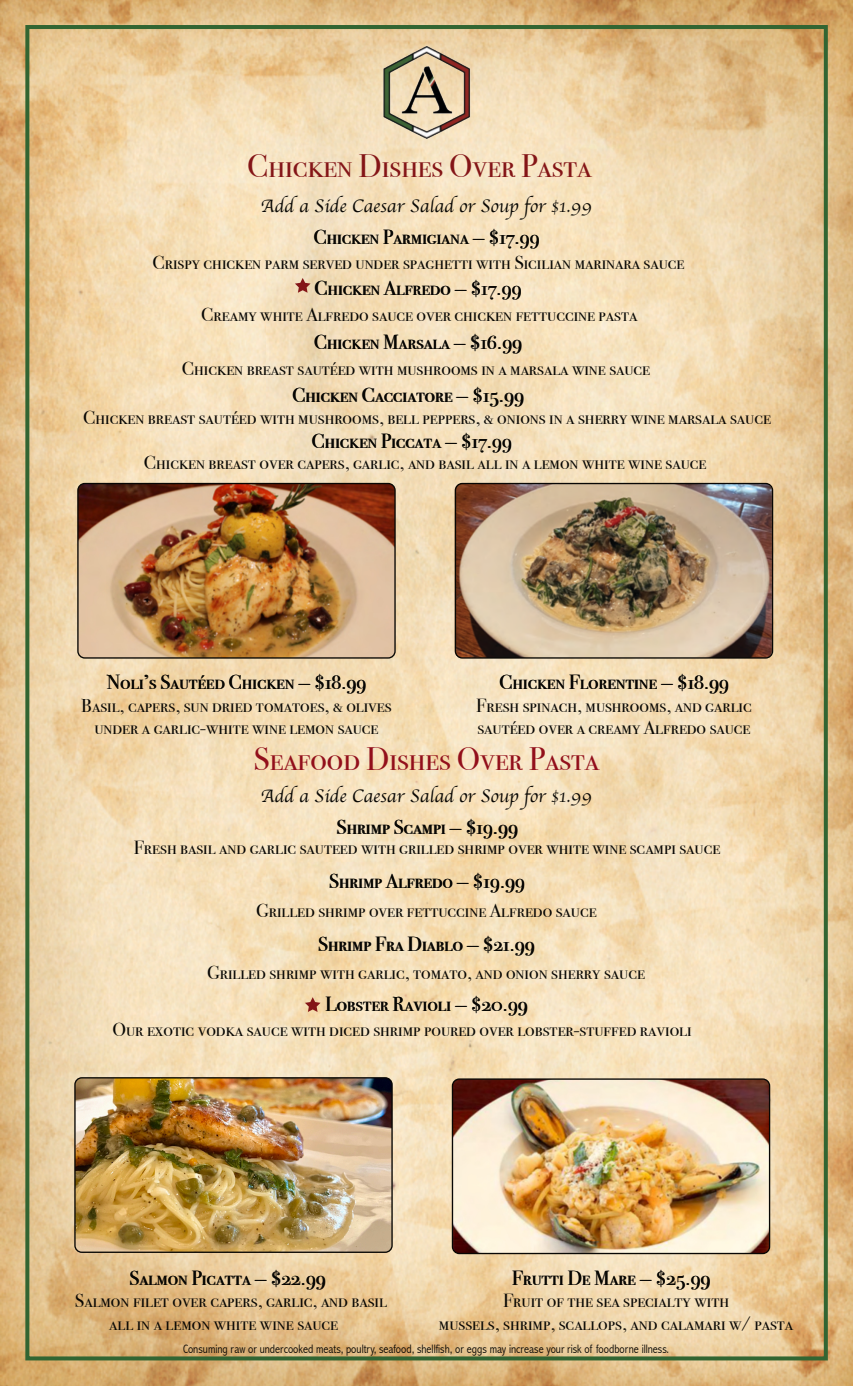
<style>
.page{position:relative;width:854px;height:1386px;background:#fff}
.page>*{position:absolute;margin:0;border:0;box-sizing:border-box;transform-origin:0 0}
.t1{font:32.38px "Bodoni Svty Two SCITCTT";color:#920f1b}
.t2{font:32.38px "Bodoni Svty Two SCITCTT";color:#841517}
.t3{font:20.3px "Bodoni Svty Two SCITCTT";color:#080704}
.t4{font:18.9px/22.8px "Bodoni Svty Two SCITCTT";color:#080704}
.t5{font:18.9px "Apple Chancery";color:#080704}
.t6{font:300 condensed 12.25px "Abadi";color:#080704}
</style>
<div class="page">
<img style="left:0;top:0;width:851px;height:1386px">
<img style="left:371px;top:41px;width:110px;height:105px">
<img style="left:75px;top:1078px;width:317px;height:174px;border-radius:7px">
<div style="left:74px;top:1077px;width:318px;height:176px;border:1px solid #080704;border-radius:7px"></div>
<img style="left:452px;top:1079px;width:317px;height:175px;border-radius:7px">
<div style="left:451px;top:1078px;width:318px;height:176px;border:1px solid #080704;border-radius:7px"></div>
<img style="left:78px;top:484px;width:317px;height:174px;border-radius:7px">
<div style="left:77px;top:483px;width:318px;height:176px;border:1px solid #080704;border-radius:7px"></div>
<img style="left:454px;top:484px;width:317px;height:174px;border-radius:7px">
<div style="left:454px;top:483px;width:318px;height:176px;border:1px solid #080704;border-radius:7px"></div>
<svg style="left:305px;top:997px;width:15px;height:15px"></svg>
<svg style="left:295px;top:278px;width:15px;height:15px"></svg>
<h1 class="t2" style="left:247px;top:146px;width:345px">Chicken Dishes Over Pasta</h1>
<p class="t5" style="left:261px;top:197px;width:332px">Add a Side Caesar Salad or Soup for $1.99</p>
<p class="t3" style="left:313px;top:225px;width:227px">Chicken Parmigiana — $17.99</p>
<p class="t4" style="left:152px;top:251px;width:533px">Crispy chicken parm served under spaghetti with Sicilian marinara sauce</p>
<p class="t3" style="left:314px;top:276px;width:208px">Chicken Alfredo — $17.99</p>
<p class="t4" style="left:201px;top:303px;width:437px">Creamy white Alfredo sauce over chicken fettuccine pasta</p>
<p class="t3" style="left:313px;top:330px;width:209px">Chicken Marsala — $16.99</p>
<p class="t3" style="left:292px;top:383px;width:233px">Chicken Cacciatore — $15.99</p>
<p class="t3" style="left:311px;top:429px;width:202px">Chicken Piccata — $17.99</p>
<p class="t4" style="left:182px;top:357px;width:469px">Chicken breast sautéed with mushrooms in a marsala wine sauce</p>
<p class="t4" style="left:83px;top:406px;width:689px">Chicken breast sautéed with mushrooms, bell peppers, &amp; onions in a sherry wine marsala sauce</p>
<p class="t4" style="left:144px;top:452px;width:564px">Chicken breast over capers, garlic, and basil all in a lemon white wine sauce</p>
<p class="t3" style="left:107px;top:670px;width:260px">Noli’s Sautéed Chicken — $18.99</p>
<p class="t3" style="left:499px;top:670px;width:231px">Chicken Florentine — $18.99</p>
<p class="t4" style="left:81px;top:694px;width:312px;text-align:center">Basil, capers, sun dried tomatoes, &amp; olives under a garlic-white wine lemon sauce</p>
<p class="t4" style="left:476px;top:694px;width:277px">Fresh spinach, mushrooms, and garlic sautéed over a creamy Alfredo sauce</p>
<h1 class="t1" style="left:253px;top:740px;width:347px">Seafood Dishes Over Pasta</h1>
<p class="t5" style="left:261px;top:787px;width:332px">Add a Side Caesar Salad or Soup for $1.99</p>
<p class="t3" style="left:336px;top:814px;width:183px">Shrimp Scampi — $19.99</p>
<p class="t4" style="left:134px;top:836px;width:587px">Fresh basil and garlic sauteed with grilled shrimp over white wine scampi sauce</p>
<p class="t3" style="left:328px;top:869px;width:197px">Shrimp Alfredo — $19.99</p>
<p class="t4" style="left:256px;top:899px;width:342px">Grilled shrimp over fettuccine Alfredo sauce</p>
<p class="t3" style="left:317px;top:932px;width:218px">Shrimp Fra Diablo — $21.99</p>
<p class="t4" style="left:207px;top:961px;width:439px">Grilled shrimp with garlic, tomato, and onion sherry sauce</p>
<p class="t3" style="left:325px;top:992px;width:204px">Lobster Ravioli — $20.99</p>
<p class="t4" style="left:112px;top:1019px;width:580px">Our exotic vodka sauce with diced shrimp poured over lobster-stuffed ravioli</p>
<p class="t3" style="left:129px;top:1266px;width:198px">Salmon Picatta — $22.99</p>
<p class="t3" style="left:511px;top:1266px;width:200px">Frutti De Mare — $25.99</p>
<p class="t4" style="left:109px;top:1289px;width:279px;text-indent:-34px">Salmon filet over capers, garlic, and basil all in a lemon white wine sauce</p>
<p class="t4" style="left:438px;top:1289px;width:355px;text-align:center">Fruit of the sea specialty with<br>mussels, shrimp, scallops, and calamari w/ pasta</p>
<p class="t6" style="left:183px;top:1344px;width:487px">Consuming raw or undercooked meats, poultry, seafood, shellfish, or eggs may increase your risk of foodborne illness.</p>
</div>
